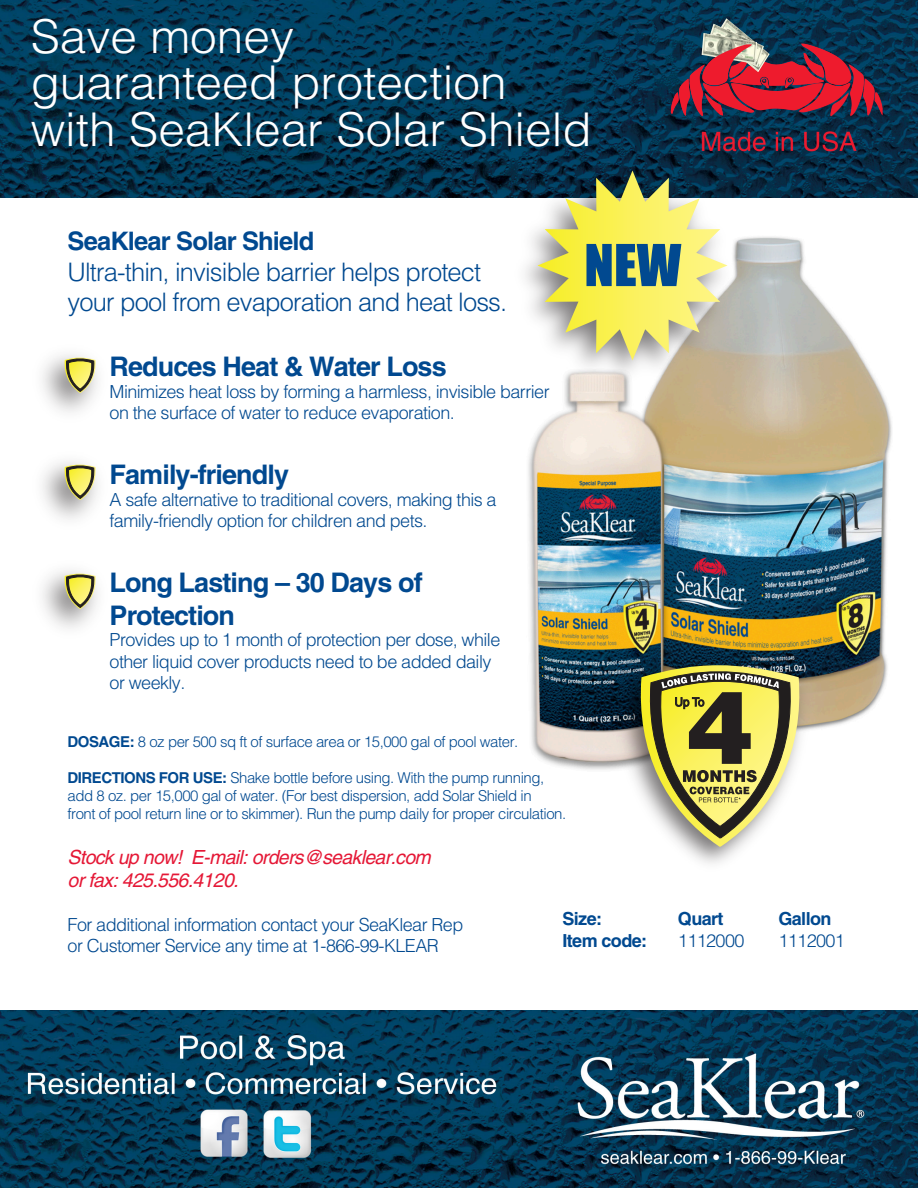
<style>
.page{position:relative;width:918px;height:1188px;background:#fff}
.page>*{position:absolute;margin:0;border:0;box-sizing:border-box;transform-origin:0 0}
.t1{font:53.4px "Impact";color:#014990}
.t2{font:300 46.5px/46.5px "Helvetica";color:#fff}
.t3{font:700 27px/32.4px "Helvetica";letter-spacing:-.035em;color:#014990}
.t4{font:300 25.5px/30.6px "Helvetica";letter-spacing:-.035em;color:#014990}
.t5{font:700 25.5px "Helvetica";letter-spacing:-.035em;color:#014990}
.t6{font:italic 19.5px/23.4px "Helvetica";letter-spacing:-.035em;color:#e51836}
.t7{font:300 18px/21.6px "Helvetica";letter-spacing:-.03em;color:#014990}
.t8{font:700 18px "Helvetica";letter-spacing:-.03em;color:#014990}
.t9{font:300 15px/18px "Helvetica";letter-spacing:-.03em;color:#014990}
.s1{font-weight:700}
</style>
<div class="page">
<img style="left:0;top:1010px;width:918px;height:178px">
<img style="left:0;top:0;width:918px;height:198px">
<img style="left:528px;top:237px;width:364px;height:533px">
<svg style="left:64px;top:358px;width:33px;height:35px"></svg>
<svg style="left:64px;top:465px;width:33px;height:35px"></svg>
<svg style="left:64px;top:574px;width:33px;height:35px"></svg>
<img style="left:503px;top:153px;width:242px;height:242px">
<svg style="left:537px;top:171px;width:190px;height:190px;background:#cdcc7e"></svg>
<img style="left:715px;top:18px;width:55px;height:26px">
<img style="left:707px;top:24px;width:57px;height:20px">
<img style="left:702px;top:33px;width:55px;height:11px">
<svg style="left:671px;top:44px;width:211px;height:72px;background:#8b2f43"></svg>
<img style="left:609px;top:649px;width:207px;height:215px">
<svg style="left:636px;top:665px;width:168px;height:182px"></svg>
<h2 class="t2" style="left:31px;top:12px;width:562px">Save money<br>guaranteed protection with SeaKlear Solar Shield</h2>
<h3 class="t5" style="left:68px;top:226px;width:248px">SeaKlear Solar Shield</h3>
<h3 class="t4" style="left:68px;top:256px;width:441px">Ultra-thin, invisible barrier helps protect your pool from evaporation and heat loss.</h3>
<h3 class="t3" style="left:110px;top:350px;width:339px">Reduces Heat &amp; Water Loss</h3>
<p class="t7" style="left:110px;top:380px;width:442px">Minimizes heat loss by forming a harmless, invisible barrier on the surface of water to reduce evaporation.</p>
<h3 class="t3" style="left:110px;top:458px;width:181px">Family-friendly</h3>
<p class="t7" style="left:110px;top:488px;width:389px">A safe alternative to traditional covers, making this a family-friendly option for children and pets.</p>
<h3 class="t3" style="left:110px;top:566px;width:315px">Long Lasting – 30 Days of<br>Protection</h3>
<p class="t7" style="left:110px;top:628px;width:392px">Provides up to 1 month of protection per dose, while other liquid cover products need to be added daily or weekly.</p>
<h1 class="t1" style="left:584px;top:224px;width:99px">NEW</h1>
<p class="t9" style="left:68px;top:732px;width:452px"><span class="s1">DOSAGE:</span> 8 oz per 500 sq ft of surface area or 15,000 gal of pool water.</p>
<p class="t9" style="left:68px;top:768px;width:500px"><span class="s1">DIRECTIONS FOR USE:</span> Shake bottle before using. With the pump running, add 8 oz. per 15,000 gal of water. (For best dispersion, add Solar Shield in<br>front of pool return line or to skimmer). Run the pump daily for proper circulation.</p>
<p class="t6" style="left:68px;top:845px;width:365px">Stock up now! E-mail: orders@seaklear.com or fax: 425.556.4120.</p>
<p class="t7" style="left:68px;top:913px;width:397px">For additional information contact your SeaKlear Rep or Customer Service any time at 1-866-99-KLEAR</p>
<p class="t8" style="left:562px;top:908px;width:41px">Size:</p>
<p class="t8" style="left:678px;top:908px;width:47px">Quart</p>
<p class="t8" style="left:778px;top:908px;width:55px">Gallon</p>
<p class="t8" style="left:562px;top:929px;width:86px">Item code:</p>
<p class="t7" style="left:678px;top:929px;width:68px">1112000</p>
<p class="t7" style="left:778px;top:929px;width:68px">1112001</p>
</div>
